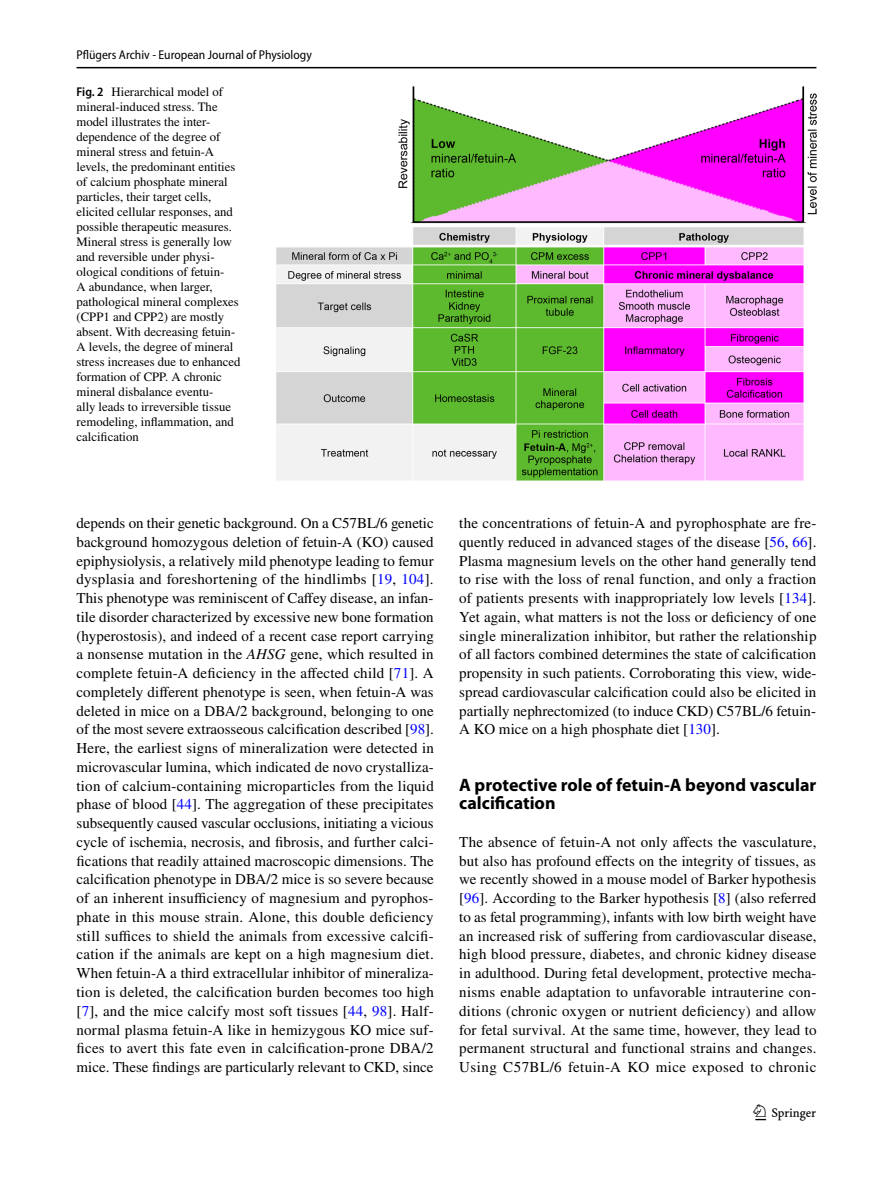
<style>
.page{position:relative;width:893px;height:1187px;background:#fff}
.page>*{position:absolute;margin:0;border:0;box-sizing:border-box;transform-origin:0 0}
.t1{font:22.5px "Springnew Regular 3";color:#000}
.t2{font:700 18px/18.8px "Myriad Pro";color:#000}
.t3{font:15px/18.8px "STIX";letter-spacing:.005em;color:#000;text-align:justify}
.t4{font:12.75px/15px "STIX";color:#000}
.t5{font:semi-condensed 12.75px "Myriad Pro";color:#000}
.s1{font-family:"Myriad Pro";font-weight:600;font-stretch:semi-condensed}
.s2{color:#00f}
.s3{font-style:italic}
</style>
<div class="page">
<hr style="left:77px;top:67px;width:739px;height:1px;background:#000">
<img style="left:276px;top:87px;width:540px;height:393px">
<p class="t5" style="left:77px;top:48px;width:237px">Pflügers Archiv - European Journal of Physiology</p>
<p class="t4" style="left:77px;top:85px;width:166px"><span class="s1">Fig. 2</span> Hierarchical model of mineral-induced stress. The model illustrates the inter&shy;dependence of the degree of mineral stress and fetuin-A levels, the predominant entities of calcium phosphate mineral particles, their target cells, elicited cellular responses, and possible therapeutic measures.<br>Mineral stress is generally low and reversible under physi&shy;ological conditions of fetuin-<br>A abundance, when larger, pathological mineral complexes (CPP1 and CPP2) are mostly absent. With decreasing fetuin-<br>A levels, the degree of mineral stress increases due to enhanced formation of CPP. A chronic mineral disbalance eventu-<br>ally leads to irreversible tissue remodeling, inflammation, and calcification</p>
<p class="t3" style="left:77px;top:514px;width:359px">depends on their genetic background. On a C57BL/6 genetic background homozygous deletion of fetuin-A (KO) caused epiphysiolysis, a relatively mild phenotype leading to femur dysplasia and foreshortening of the hindlimbs [<span class="s2">19</span>, <span class="s2">104</span>].<br>This phenotype was reminiscent of Caffey disease, an infan&shy;tile disorder characterized by excessive new bone formation (hyperostosis), and indeed of a recent case report carrying a nonsense mutation in the <span class="s3">AHSG</span> gene, which resulted in complete fetuin-A deficiency in the affected child [<span class="s2">71</span>]. A completely different phenotype is seen, when fetuin-A was deleted in mice on a DBA/2 background, belonging to one of the most severe extraosseous calcification described [<span class="s2">98</span>].<br>Here, the earliest signs of mineralization were detected in microvascular lumina, which indicated de novo crystalliza&shy;tion of calcium-containing microparticles from the liquid phase of blood [<span class="s2">44</span>]. The aggregation of these precipitates subsequently caused vascular occlusions, initiating a vicious cycle of ischemia, necrosis, and fibrosis, and further calci&shy;fications that readily attained macroscopic dimensions. The calcification phenotype in DBA/2 mice is so severe because of an inherent insufficiency of magnesium and pyrophos&shy;phate in this mouse strain. Alone, this double deficiency still suffices to shield the animals from excessive calcifi&shy;cation if the animals are kept on a high magnesium diet.<br>When fetuin-A a third extracellular inhibitor of mineraliza&shy;tion is deleted, the calcification burden becomes too high [<span class="s2">7</span>], and the mice calcify most soft tissues [<span class="s2">44</span>, <span class="s2">98</span>]. Half&shy;normal plasma fetuin-A like in hemizygous KO mice suf&shy;fices to avert this fate even in calcification-prone DBA/2 mice. These findings are particularly relevant to CKD, since</p>
<p class="t3" style="left:459px;top:514px;width:359px">the concentrations of fetuin-A and pyrophosphate are fre&shy;quently reduced in advanced stages of the disease [<span class="s2">56</span>, <span class="s2">66</span>].<br>Plasma magnesium levels on the other hand generally tend to rise with the loss of renal function, and only a fraction of patients presents with inappropriately low levels [<span class="s2">134</span>].<br>Yet again, what matters is not the loss or deficiency of one single mineralization inhibitor, but rather the relationship of all factors combined determines the state of calcification propensity in such patients. Corroborating this view, wide&shy;spread cardiovascular calcification could also be elicited in partially nephrectomized (to induce CKD) C57BL/6 fetuin-A KO mice on a high phosphate diet [<span class="s2">130</span>].</p>
<p class="t2" style="left:459px;top:774px;width:359px">A protective role of fetuin‑A beyond vascular calcification</p>
<p class="t3" style="left:459px;top:833px;width:359px">The absence of fetuin-A not only affects the vasculature, but also has profound effects on the integrity of tissues, as we recently showed in a mouse model of Barker hypothesis [<span class="s2">96</span>]. According to the Barker hypothesis [<span class="s2">8</span>] (also referred to as fetal programming), infants with low birth weight have an increased risk of suffering from cardiovascular disease, high blood pressure, diabetes, and chronic kidney disease in adulthood. During fetal development, protective mecha&shy;nisms enable adaptation to unfavorable intrauterine con&shy;ditions (chronic oxygen or nutrient deficiency) and allow for fetal survival. At the same time, however, they lead to permanent structural and functional strains and changes.<br>Using C57BL/6 fetuin-A KO mice exposed to chronic</p>
<h1 class="t1" style="left:755px;top:1104px;width:62px">1 3</h1>
</div>
